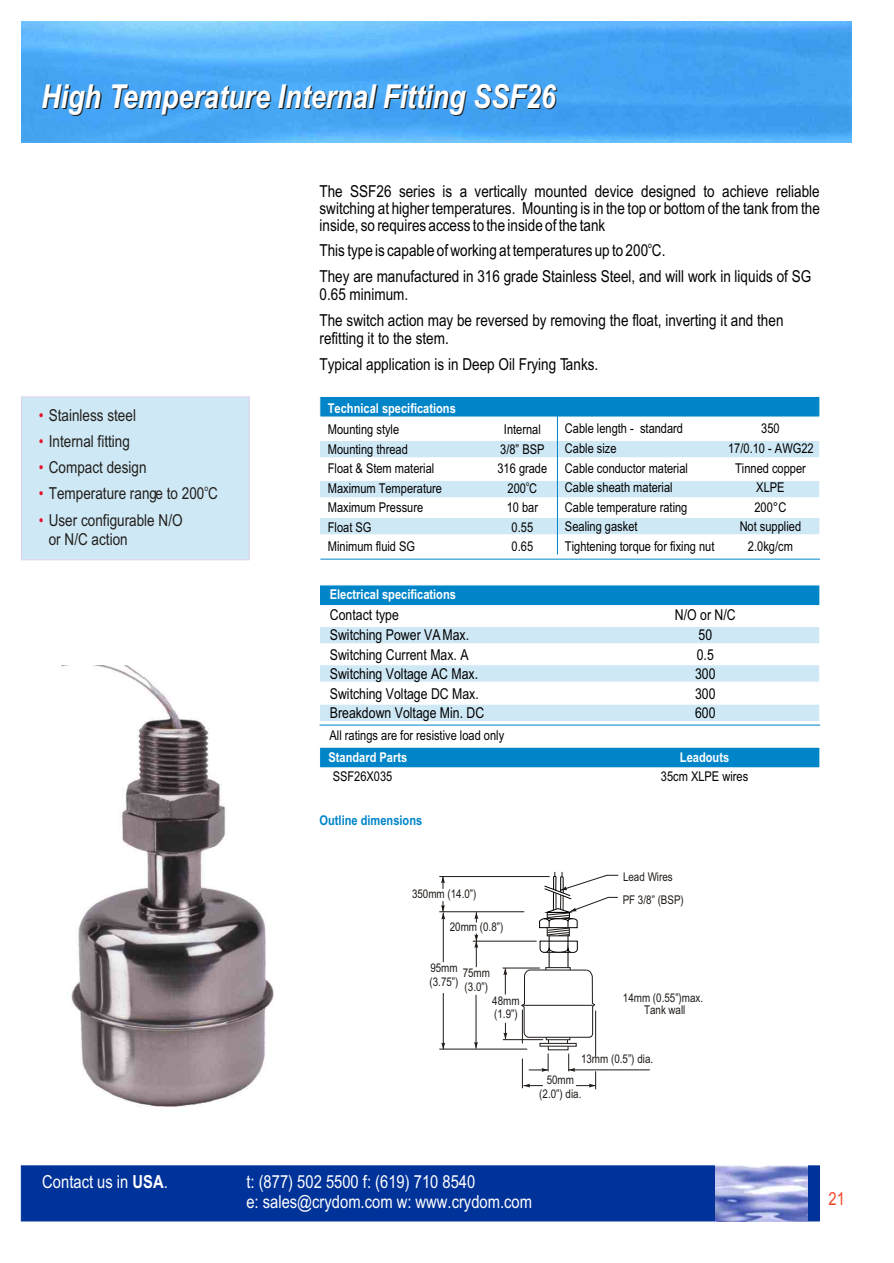
<style>
.page{position:relative;width:894px;height:1263px;background:#fff}
.page>*{position:absolute;margin:0;border:0;box-sizing:border-box;transform-origin:0 0}
.t1{font:italic 700 33px "Arial Narrow";color:#211f1c}
.t2{font:18px/20.4px "Arial Narrow";color:#fff}
.t3{font:18px "Arial Narrow";color:#f24729}
.t4{font:16.5px/25.5px "Arial Narrow";color:#000}
.t5{font:16.5px "Arial Narrow";color:#211f1c}
.t6{font:15px "Arial Narrow";color:#000}
.t7{font:13.5px "Arial Narrow";color:#000}
.t8{font:700 13.5px "Arial Narrow";color:#fff}
.t9{font:700 13.5px "Arial Narrow";color:#0085c9}
.t10{font:12px/13.6px "Arial Narrow";color:#1f1a17}
.t11{font:8.25px "Arial Narrow";color:#000}
.t12{font:8.25px "Arial Narrow";color:#211f1c}
.t13{font:6.75px "Arial Narrow";color:#000}
.s1{color:#e8122e}
.s2{font-weight:700}
</style>
<div class="page">
<div style="left:319px;top:665px;width:501px;height:17px;background:#cfe8f5;border:1px solid #fff"></div>
<div style="left:21px;top:1166px;width:799px;height:55px;background:#039"></div>
<img style="left:715px;top:1165px;width:93px;height:56px">
<div style="left:21px;top:397px;width:228px;height:163px;background:#cfe8f5;border:1px solid #ded1ed"></div>
<img style="left:22px;top:21px;width:830px;height:121px">
<div style="left:319px;top:747px;width:501px;height:21px;background:#0085c9;border:1px solid #fff"></div>
<div style="left:319px;top:704px;width:501px;height:18px;background:#cfe8f5;border:1px solid #fff"></div>
<div style="left:319px;top:626px;width:501px;height:18px;background:#cfe8f5;border:1px solid #fff"></div>
<div style="left:319px;top:517px;width:501px;height:18px;background:#cfe8f5;border:1px solid #fff"></div>
<div style="left:319px;top:480px;width:501px;height:18px;background:#cfe8f5;border:1px solid #fff"></div>
<div style="left:319px;top:440px;width:501px;height:18px;background:#cfe8f5;border:1px solid #fff"></div>
<div style="left:320px;top:396px;width:500px;height:21px;background:#0085c9;border:1px solid #fff"></div>
<div style="left:319px;top:585px;width:501px;height:21px;background:#0085c9;border:1px solid #fff"></div>
<hr style="left:320px;top:725px;width:500px;height:1px;background:#0085c9">
<hr style="left:557px;top:409px;width:1px;height:146px;background:#0085c9">
<hr style="left:320px;top:559px;width:500px;height:1px;background:#0085c9">
<img style="left:61px;top:665px;width:213px;height:442px">
<hr style="left:473px;top:941px;width:64px;height:1px;background:#1f1a17">
<svg style="left:474px;top:913px;width:4px;height:10px"></svg>
<hr style="left:549px;top:936px;width:1px;height:31px;background:#000">
<hr style="left:568px;top:936px;width:1px;height:32px;background:#000">
<div style="left:545px;top:967px;width:26px;height:3px;border:1px solid #1f1a17"></div>
<svg style="left:520px;top:969px;width:76px;height:75px"></svg>
<div style="left:540px;top:1043px;width:37px;height:4px;border:1px solid #1f1a17"></div>
<hr style="left:439px;top:912px;width:85px;height:1px;background:#1f1a17">
<hr style="left:439px;top:1049px;width:88px;height:1px;background:#1f1a17">
<svg style="left:441px;top:877px;width:4px;height:12px"></svg>
<hr style="left:443px;top:993px;width:1px;height:56px;background:#1f1a17">
<svg style="left:441px;top:1043px;width:4px;height:6px"></svg>
<hr style="left:443px;top:913px;width:1px;height:49px;background:#1f1a17">
<svg style="left:441px;top:901px;width:4px;height:19px"></svg>
<svg style="left:503px;top:969px;width:4px;height:26px"></svg>
<hr style="left:522px;top:1010px;width:1px;height:33px;background:#1f1a17">
<hr style="left:595px;top:1011px;width:1px;height:46px;background:#1f1a17">
<hr style="left:569px;top:1070px;width:81px;height:1px;background:#1f1a17">
<svg style="left:522px;top:1053px;width:27px;height:35px"></svg>
<svg style="left:568px;top:1054px;width:28px;height:35px"></svg>
<hr style="left:503px;top:1039px;width:40px;height:1px;background:#1f1a17">
<hr style="left:476px;top:995px;width:1px;height:54px;background:#1f1a17">
<svg style="left:474px;top:1042px;width:4px;height:7px"></svg>
<svg style="left:474px;top:934px;width:4px;height:33px"></svg>
<hr style="left:503px;top:968px;width:37px;height:1px;background:#1f1a17">
<svg style="left:503px;top:1023px;width:4px;height:16px"></svg>
<hr style="left:439px;top:876px;width:111px;height:1px;background:#1f1a17">
<svg style="left:539px;top:872px;width:80px;height:82px"></svg>
<h1 class="t1" style="left:42px;top:85px;width:516px">High Temperature Internal Fitting SSF26</h1>
<p class="t5" style="left:39px;top:409px;width:99px"><span class="s1">•</span> Stainless steel</p>
<p class="t5" style="left:39px;top:435px;width:93px"><span class="s1">•</span> Internal fitting</p>
<p class="t5" style="left:39px;top:461px;width:109px"><span class="s1">•</span> Compact design</p>
<p class="t5" style="left:39px;top:487px;width:181px"><span class="s1">•</span> Temperature range to 200 C</p>
<p class="t5" style="left:39px;top:514px;width:145px"><span class="s1">•</span> User configurable N/O</p>
<p class="t12" style="left:204px;top:485px;width:5px">o</p>
<p class="t5" style="left:49px;top:533px;width:80px">or N/C action</p>
<p class="t4" style="left:320px;top:185px;width:502px;line-height:16.5px;text-align:justify">The SSF26 series is a vertically mounted device designed to achieve reliable switching at higher temperatures. Mounting is in the top or bottom of the tank from the inside, so requires access to the inside of the tank</p>
<p class="t11" style="left:648px;top:242px;width:5px">o</p>
<p class="t4" style="left:320px;top:239px;width:493px">This type is capable of working at temperatures up to 200 C.<br>They are manufactured in 316 grade Stainless Steel, and will work in liquids of SG</p>
<p class="t4" style="left:320px;top:283px;width:465px">0.65 minimum.<br>The switch action may be reversed by removing the float, inverting it and then</p>
<p class="t4" style="left:320px;top:327px;width:280px">refitting it to the stem.<br>Typical application is in Deep Oil Frying Tanks.</p>
<p class="t8" style="left:328px;top:403px;width:129px">Technical specifications</p>
<p class="t7" style="left:328px;top:425px;width:73px">Mounting style</p>
<p class="t7" style="left:504px;top:425px;width:38px">Internal</p>
<p class="t7" style="left:328px;top:444px;width:82px">Mounting thread</p>
<p class="t7" style="left:500px;top:444px;width:46px">3/8” BSP</p>
<p class="t7" style="left:328px;top:464px;width:108px">Float &amp; Stem material</p>
<p class="t7" style="left:497px;top:464px;width:51px">316 grade</p>
<p class="t13" style="left:526px;top:481px;width:5px">o</p>
<p class="t7" style="left:328px;top:483px;width:116px">Maximum Temperature</p>
<p class="t7" style="left:508px;top:483px;width:31px">200 C</p>
<p class="t7" style="left:328px;top:503px;width:97px">Maximum Pressure</p>
<p class="t7" style="left:507px;top:503px;width:33px">10 bar</p>
<p class="t7" style="left:328px;top:522px;width:45px">Float SG</p>
<p class="t7" style="left:512px;top:522px;width:23px">0.55</p>
<p class="t7" style="left:328px;top:542px;width:89px">Minimum fluid SG</p>
<p class="t7" style="left:512px;top:542px;width:23px">0.65</p>
<p class="t7" style="left:565px;top:423px;width:120px">Cable length - standard</p>
<p class="t7" style="left:761px;top:423px;width:20px">350</p>
<p class="t7" style="left:565px;top:443px;width:53px">Cable size</p>
<p class="t7" style="left:728px;top:443px;width:87px">17/0.10 - AWG22</p>
<p class="t7" style="left:565px;top:463px;width:125px">Cable conductor material</p>
<p class="t7" style="left:735px;top:463px;width:72px">Tinned copper</p>
<p class="t7" style="left:565px;top:482px;width:109px">Cable sheath material</p>
<p class="t7" style="left:756px;top:482px;width:30px">XLPE</p>
<p class="t7" style="left:565px;top:502px;width:124px">Cable temperature rating</p>
<p class="t7" style="left:755px;top:502px;width:33px">200°C</p>
<p class="t7" style="left:565px;top:521px;width:74px">Sealing gasket</p>
<p class="t7" style="left:740px;top:521px;width:63px">Not supplied</p>
<p class="t7" style="left:565px;top:541px;width:151px">Tightening torque for fixing nut</p>
<p class="t7" style="left:748px;top:541px;width:46px">2.0kg/cm</p>
<p class="t8" style="left:330px;top:590px;width:128px">Electrical specifications</p>
<p class="t6" style="left:330px;top:609px;width:71px">Contact type</p>
<p class="t6" style="left:675px;top:609px;width:62px">N/O or N/C</p>
<p class="t6" style="left:330px;top:629px;width:141px">Switching Power VA Max.</p>
<p class="t6" style="left:699px;top:629px;width:15px">50</p>
<p class="t6" style="left:330px;top:649px;width:140px">Switching Current Max. A</p>
<p class="t6" style="left:697px;top:649px;width:19px">0.5</p>
<p class="t6" style="left:330px;top:668px;width:150px">Switching Voltage AC Max.</p>
<p class="t6" style="left:695px;top:668px;width:22px">300</p>
<p class="t6" style="left:330px;top:688px;width:151px">Switching Voltage DC Max.</p>
<p class="t6" style="left:695px;top:688px;width:22px">300</p>
<p class="t6" style="left:330px;top:707px;width:156px">Breakdown Voltage Min. DC</p>
<p class="t6" style="left:695px;top:707px;width:22px">600</p>
<p class="t8" style="left:328px;top:752px;width:80px">Standard Parts</p>
<p class="t8" style="left:680px;top:752px;width:51px">Leadouts</p>
<p class="t7" style="left:333px;top:771px;width:61px">SSF26X035</p>
<p class="t7" style="left:661px;top:771px;width:89px">35cm XLPE wires</p>
<p class="t7" style="left:330px;top:730px;width:176px">All ratings are for resistive load only</p>
<p class="t9" style="left:320px;top:816px;width:104px">Outline dimensions</p>
<p class="t10" style="left:412px;top:888px;width:66px">350mm (14.0”)</p>
<p class="t10" style="left:450px;top:921px;width:55px">20mm (0.8”)</p>
<p class="t10" style="left:430px;top:962px;width:30px">95mm (3.75”)</p>
<p class="t10" style="left:492px;top:995px;width:29px">48mm (1.9”)</p>
<p class="t10" style="left:463px;top:968px;width:29px">75mm (3.0”)</p>
<p class="t10" style="left:623px;top:872px;width:51px">Lead Wires</p>
<p class="t10" style="left:623px;top:894px;width:63px">PF 3/8” (BSP)</p>
<p class="t10" style="left:623px;top:993px;width:82px;line-height:12px;text-align:center">14mm (0.55”)max.<br>Tank wall</p>
<p class="t10" style="left:581px;top:1053px;width:74px">13mm (0.5”) dia.</p>
<p class="t10" style="left:539px;top:1074px;width:44px;text-align:center">50mm (2.0”) dia.</p>
<p class="t2" style="left:42px;top:1173px;width:127px">Contact us in <span class="s2">USA</span>.</p>
<p class="t2" style="left:246px;top:1173px;width:287px">t: (877) 502 5500 f: (619) 710 8540<br>e: sales@crydom.com w: www.crydom.com</p>
<p class="t3" style="left:829px;top:1192px;width:18px">21</p>
</div>
